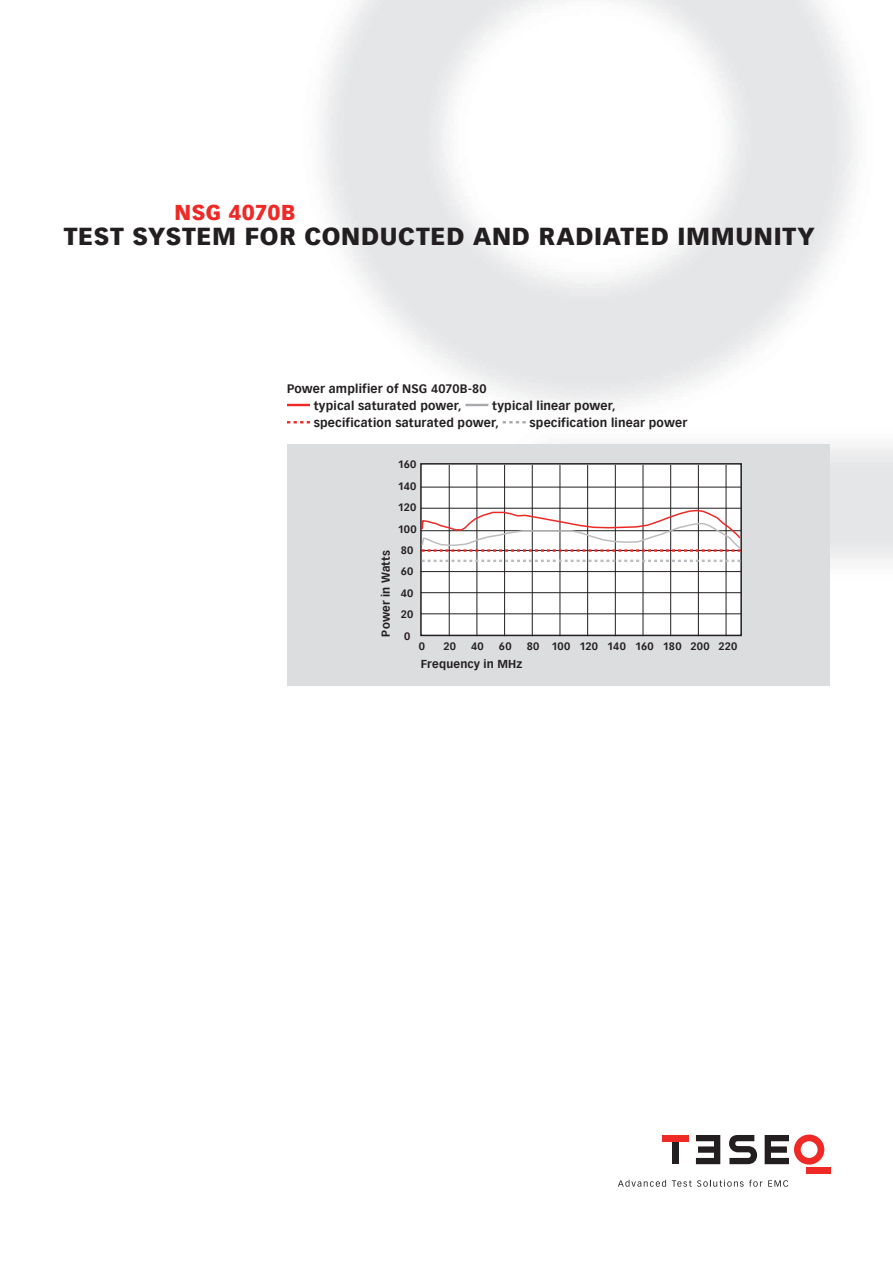
<style>
.page{position:relative;width:893px;height:1263px;background:#fff}
.page>*{position:absolute;margin:0;border:0;box-sizing:border-box;transform-origin:0 0}
.t1{font:900 24px "Vectora Com";letter-spacing:.03em;color:#231f20}
.t2{font:900 21px "Vectora Com";letter-spacing:.025em;color:#ee2926}
.t3{font:700 12px/17.2px "Vectora Com";letter-spacing:.015em;color:#231f20;text-align:center}
.t4{font:700 11.25px "Vectora Com";letter-spacing:.02em;color:#231f20}
.t5{font:700 10.5px/21.5px "Vectora Com";letter-spacing:.015em;color:#231f20;text-align:center}
</style>
<div class="page">
<div style="left:806px;top:1167px;width:24px;height:6px;background:#ee2926"></div>
<svg style="left:765px;top:1134px;width:59px;height:30px"></svg>
<svg style="left:696px;top:1135px;width:24px;height:29px"></svg>
<div style="left:672px;top:1141px;width:7px;height:23px;background:#231f20"></div>
<div style="left:662px;top:1135px;width:27px;height:6px;background:#ee2926"></div>
<svg style="left:618px;top:1180px;width:48px;height:7px"></svg>
<svg style="left:672px;top:1180px;width:90px;height:7px"></svg>
<svg style="left:768px;top:1180px;width:20px;height:7px"></svg>
<svg style="left:729px;top:1135px;width:28px;height:29px"></svg>
<div style="left:287px;top:445px;width:542px;height:241px;background:#dcdddf"></div>
<div style="left:421px;top:464px;width:320px;height:171px;background:#fff"></div>
<div style="left:420px;top:463px;width:322px;height:173px;border:2px solid #231f20"></div>
<hr style="left:449px;top:465px;width:1px;height:171px;background:#231f20">
<hr style="left:643px;top:465px;width:1px;height:171px;background:#231f20">
<hr style="left:670px;top:465px;width:1px;height:171px;background:#231f20">
<hr style="left:726px;top:465px;width:1px;height:171px;background:#231f20">
<hr style="left:698px;top:465px;width:1px;height:171px;background:#231f20">
<hr style="left:477px;top:465px;width:1px;height:171px;background:#231f20">
<hr style="left:504px;top:465px;width:1px;height:171px;background:#231f20">
<hr style="left:532px;top:465px;width:1px;height:171px;background:#231f20">
<hr style="left:560px;top:465px;width:1px;height:171px;background:#231f20">
<hr style="left:615px;top:465px;width:1px;height:171px;background:#231f20">
<hr style="left:587px;top:465px;width:1px;height:171px;background:#231f20">
<hr style="left:421px;top:487px;width:320px;height:1px;background:#231f20">
<hr style="left:421px;top:508px;width:320px;height:1px;background:#231f20">
<hr style="left:421px;top:592px;width:320px;height:1px;background:#231f20">
<hr style="left:421px;top:571px;width:320px;height:1px;background:#231f20">
<hr style="left:421px;top:613px;width:320px;height:1px;background:#231f20">
<svg style="left:422px;top:560px;width:318px;height:2px"></svg>
<hr style="left:287px;top:404px;width:23px;height:2px;background:#ee2926">
<hr style="left:465px;top:404px;width:23px;height:2px;background:#a8a9ad">
<svg style="left:287px;top:421px;width:23px;height:2px"></svg>
<svg style="left:503px;top:421px;width:23px;height:2px"></svg>
<svg style="left:420px;top:509px;width:322px;height:43px"></svg>
<h2 class="t2" style="left:174px;top:200px;width:123px">NSG 4070B</h2>
<h1 class="t1" style="left:64px;top:221px;width:753px">TEST SYSTEM FOR CONDUCTED AND RADIATED IMMUNITY</h1>
<p class="t3" style="left:287px;top:380px;width:201px">Power amplifier of NSG 4070B-80 typical saturated power,</p>
<p class="t3" style="left:314px;top:397px;width:303px;text-align:left;text-indent:178px">typical linear power, specification saturated power,</p>
<p class="t3" style="left:529px;top:414px;width:159px">specification linear power</p>
<p class="t4" style="left:379px;top:636px;width:88px;rotate:-90deg">Power in Watts</p>
<p class="t5" style="left:398px;top:454px;width:20px">160</p>
<p class="t5" style="left:398px;top:497px;width:20px">120</p>
<p class="t5" style="left:398px;top:475px;width:20px">140</p>
<p class="t5" style="left:398px;top:518px;width:21px">100<br>80</p>
<p class="t5" style="left:401px;top:561px;width:14px">60<br>40<br>20<br>0</p>
<p class="t5" style="left:419px;top:636px;width:8px">0</p>
<p class="t5" style="left:443px;top:636px;width:14px">20</p>
<p class="t5" style="left:471px;top:636px;width:14px">40</p>
<p class="t5" style="left:499px;top:636px;width:14px">60</p>
<p class="t5" style="left:527px;top:636px;width:45px">80 100</p>
<p class="t5" style="left:607px;top:636px;width:20px">140</p>
<p class="t5" style="left:663px;top:636px;width:76px">180 200 220</p>
<p class="t4" style="left:421px;top:657px;width:103px">Frequency in MHz</p>
<p class="t5" style="left:579px;top:636px;width:20px">120</p>
<p class="t5" style="left:635px;top:636px;width:20px">160</p>
</div>
